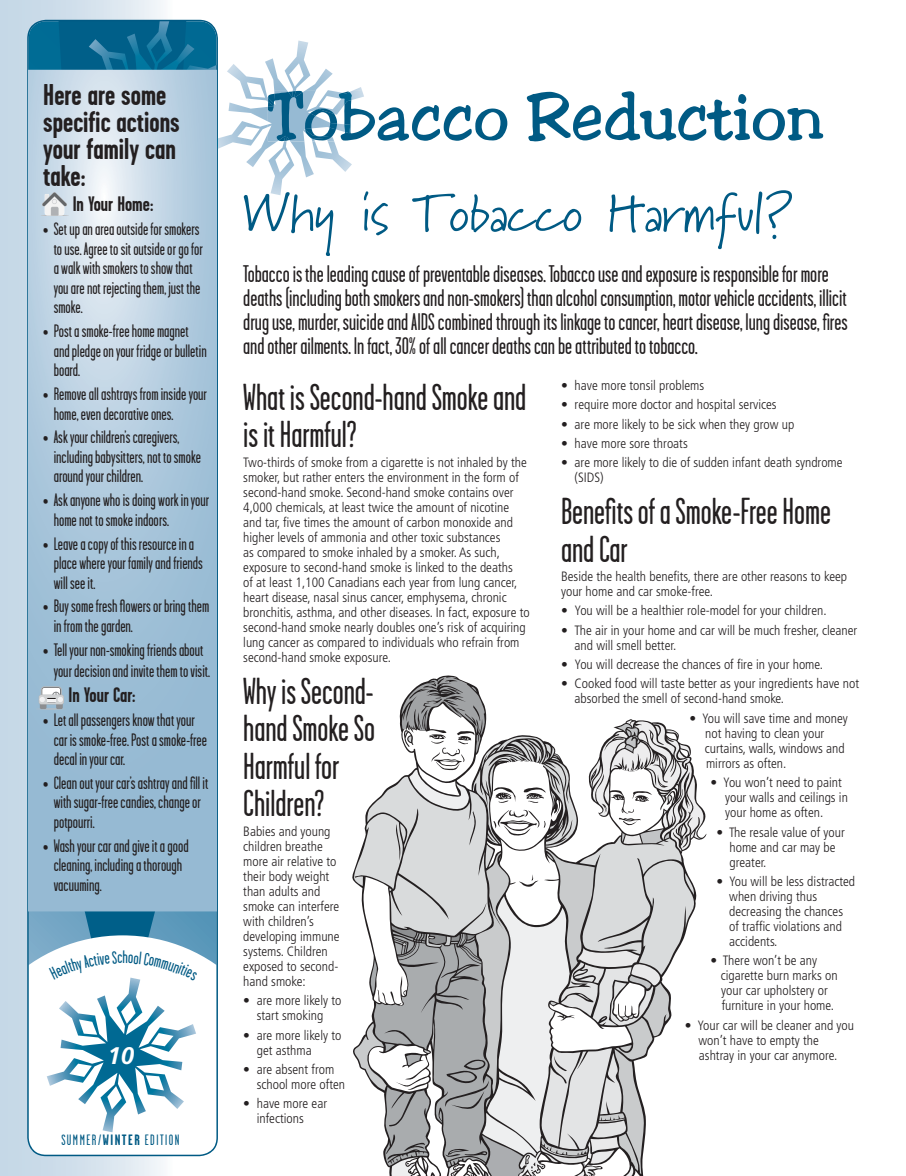
<style>
.page{position:relative;width:906px;height:1176px;background:#fff}
.page>*{position:absolute;margin:0;border:0;box-sizing:border-box;transform-origin:0 0}
.t1{font:67.5px "Jester";color:#005a84}
.t2{font:54px "Marydale";color:#005a84}
.t3{font:37.5px/37.5px "Garage Gothic";color:#231f20}
.t4{font:700 30px/27px "Garage Gothic";color:#231f20}
.t5{font:24px/24px "Garage Gothic";color:#231f20}
.t6{font:italic 700 24px "Frutiger";color:#fff}
.t7{font:700 21px "Garage Gothic";color:#231f20}
.t8{font:18px/19.5px "Garage Gothic";color:#231f20}
.t9{font:15px "Garage Gothic";letter-spacing:.1em;color:#005a84}
.t10{font:300 condensed 13.5px/15px "Frutiger";color:#231f20}
.s1{font-weight:700}
</style>
<div class="page">
<div style="left:0;top:0;width:172px;height:1175px;background:linear-gradient(to right,#bdd3e3,#edf2f7)"></div>
<svg style="left:27px;top:20px;width:191px;height:1135px;background:#3d83a7"></svg>
<svg style="left:28px;top:539px;width:188px;height:372px;background:#99bcd4"></svg>
<svg style="left:352px;top:676px;width:353px;height:499px"></svg>
<svg style="left:28px;top:21px;width:336px;height:518px"></svg>
<div style="left:28px;top:574px;width:189px;height:249px;background:#99bcd4"></div>
<svg style="left:28px;top:935px;width:189px;height:220px"></svg>
<h3 class="t4" style="left:43px;top:84px;width:138px">Here are some specific actions your family can take:</h3>
<h3 class="t7" style="left:73px;top:197px;width:82px">In Your Home:</h3>
<h3 class="t8" style="left:54px;top:221px;width:150px;text-indent:-10px">• Set up an area outside for smokers to use. Agree to sit outside or go for a walk with smokers to show that you are not rejecting them, just the smoke.</h3>
<h3 class="t8" style="left:54px;top:322px;width:154px;text-indent:-10px">• Post a smoke-free home magnet and pledge on your fridge or bulletin board.</h3>
<h3 class="t8" style="left:54px;top:385px;width:155px;text-indent:-10px">• Remove all ashtrays from inside your home, even decorative ones.</h3>
<h3 class="t8" style="left:54px;top:428px;width:149px;text-indent:-10px">• Ask your children’s caregivers, including babysitters, not to smoke around your children.</h3>
<h3 class="t8" style="left:54px;top:491px;width:157px;text-indent:-10px">• Ask anyone who is doing work in your home not to smoke indoors.</h3>
<h3 class="t8" style="left:54px;top:535px;width:151px;text-indent:-10px">• Leave a copy of this resource in a place where your family and friends will see it.</h3>
<h3 class="t8" style="left:54px;top:597px;width:157px;text-indent:-10px">• Buy some fresh flowers or bring them in from the garden.</h3>
<h3 class="t8" style="left:43px;top:640px;width:168px;line-height:21px;text-align:center">• Tell your non-smoking friends about your decision and invite them to visit.</h3>
<h3 class="t7" style="left:68px;top:687px;width:68px">In Your Car:</h3>
<h3 class="t8" style="left:54px;top:711px;width:155px;text-indent:-10px">• Let all passengers know that your car is smoke-free. Post a smoke-free decal in your car.</h3>
<h3 class="t8" style="left:54px;top:774px;width:156px;text-indent:-10px">• Clean out your car’s ashtray and fill it with sugar-free candies, change or potpourri.</h3>
<h3 class="t8" style="left:54px;top:837px;width:136px;text-indent:-10px">• Wash your car and give it a good cleaning, including a thorough vacuuming.</h3>
<h3 class="t6" style="left:107px;top:1045px;width:28px">10</h3>
<p class="t9" style="left:61px;top:1133px;width:120px">SUMMER/<span class="s1">WINTER</span> EDITION</p>
<h1 class="t1" style="left:268px;top:75px;width:556px">Tobacco Reduction</h1>
<h2 class="t2" style="left:243px;top:180px;width:552px">Why is Tobacco Harmful?</h2>
<p class="t5" style="left:243px;top:263px;width:605px">Tobacco is the leading cause of preventable diseases. Tobacco use and exposure is responsible for more deaths (including both smokers and non-smokers) than alcohol consumption, motor vehicle accidents, illicit drug use, murder, suicide and AIDS combined through its linkage to cancer, heart disease, lung disease, fires and other ailments. In fact, 30% of all cancer deaths can be attributed to tobacco.</p>
<p class="t10" style="left:561px;top:379px;width:145px">• have more tonsil problems</p>
<p class="t10" style="left:561px;top:398px;width:217px">• require more doctor and hospital services</p>
<p class="t10" style="left:561px;top:417px;width:234px">• are more likely to be sick when they grow up</p>
<p class="t10" style="left:561px;top:437px;width:128px">• have more sore throats</p>
<p class="t10" style="left:574px;top:456px;width:269px;text-indent:-14px">• are more likely to die of sudden infant death syndrome (SIDS)</p>
<h3 class="t3" style="left:561px;top:495px;width:271px">Benefits of a Smoke-Free Home and Car</h3>
<p class="t10" style="left:561px;top:570px;width:287px">Beside the health benefits, there are other reasons to keep your home and car smoke-free.</p>
<p class="t10" style="left:561px;top:604px;width:267px">• You will be a healthier role-model for your children.</p>
<p class="t10" style="left:574px;top:623px;width:284px;text-indent:-14px">• The air in your home and car will be much fresher, cleaner and will smell better.</p>
<p class="t10" style="left:561px;top:657px;width:263px">• You will decrease the chances of fire in your home.</p>
<p class="t10" style="left:574px;top:677px;width:286px;text-indent:-14px">• Cooked food will taste better as your ingredients have not absorbed the smell of second-hand smoke.</p>
<p class="t10" style="left:704px;top:711px;width:145px;text-indent:-15px">• You will save time and money not having to clean your curtains, walls, windows and mirrors as often.</p>
<p class="t10" style="left:724px;top:775px;width:124px;text-indent:-15px">• You won’t need to paint your walls and ceilings in your home as often.</p>
<p class="t10" style="left:729px;top:825px;width:117px;text-indent:-13px">• The resale value of your home and car may be greater.</p>
<p class="t10" style="left:728px;top:874px;width:127px;text-indent:-13px">• You will be less distracted when driving thus decreasing the chances of traffic violations and accidents.</p>
<p class="t10" style="left:720px;top:953px;width:119px;text-indent:-10px">• There won’t be any cigarette burn marks on your car upholstery or furniture in your home.</p>
<p class="t10" style="left:698px;top:1018px;width:157px;text-indent:-13px">• Your car will be cleaner and you won’t have to empty the ashtray in your car anymore.</p>
<h3 class="t3" style="left:243px;top:381px;width:284px">What is Second-hand Smoke and is it Harmful?</h3>
<p class="t10" style="left:243px;top:455px;width:288px">Two-thirds of smoke from a cigarette is not inhaled by the smoker, but rather enters the environment in the form of second-hand smoke. Second-hand smoke contains over 4,000 chemicals, at least twice the amount of nicotine and tar, five times the amount of carbon monoxide and higher levels of ammonia and other toxic substances<br>as compared to smoke inhaled by a smoker. As such, exposure to second-hand smoke is linked to the deaths<br>of at least 1,100 Canadians each year from lung cancer, heart disease, nasal sinus cancer, emphysema, chronic bronchitis, asthma, and other diseases. In fact, exposure to second-hand smoke nearly doubles one’s risk of acquiring lung cancer as compared to individuals who refrain from second-hand smoke exposure.</p>
<h3 class="t3" style="left:243px;top:674px;width:133px">Why is Second&shy;hand Smoke So<br>Harmful for<br>Children?</h3>
<p class="t10" style="left:243px;top:824px;width:98px">Babies and young children breathe more air relative to their body weight than adults and smoke can interfere with children’s developing immune systems. Children exposed to second&shy;hand smoke:</p>
<p class="t10" style="left:243px;top:993px;width:100px;text-align:center">• are more likely to start smoking</p>
<p class="t10" style="left:256px;top:1028px;width:86px;text-indent:-14px">• are more likely to get asthma</p>
<p class="t10" style="left:256px;top:1062px;width:90px;text-indent:-14px">• are absent from school more often</p>
<p class="t10" style="left:256px;top:1096px;width:72px;text-indent:-14px">• have more ear infections</p>
</div>
